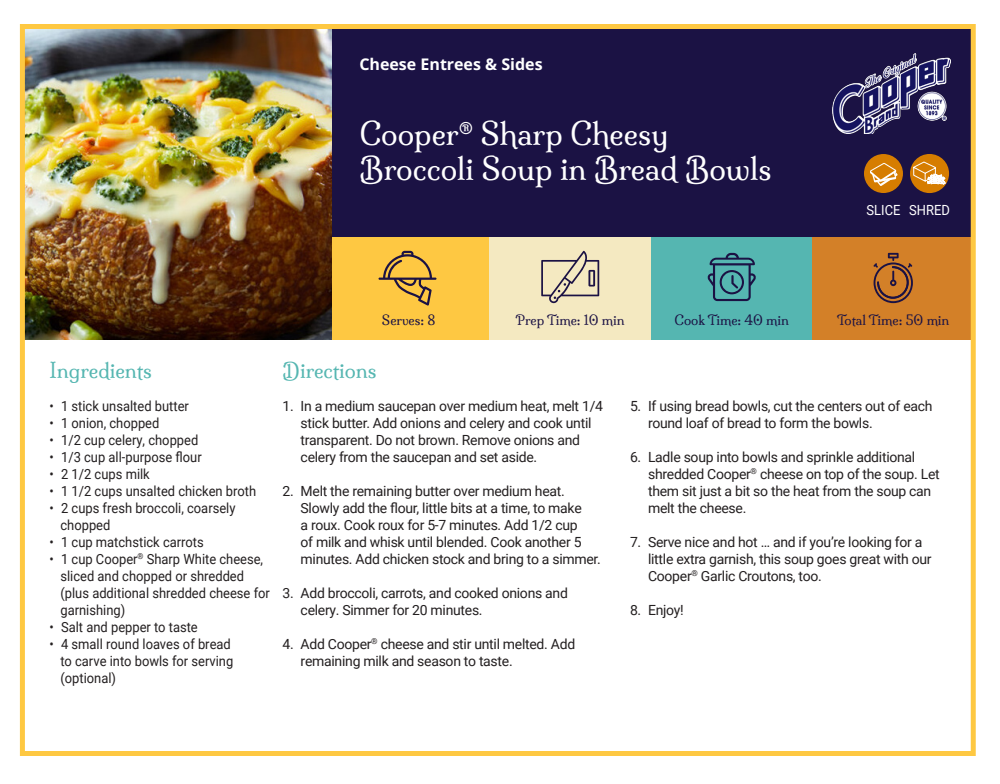
<style>
.page{position:relative;width:1000px;height:784px;background:#fff}
.page>*{position:absolute;margin:0;border:0;box-sizing:border-box;transform-origin:0 0}
.t1{font:30px/35px "Milonga";color:#fff}
.t2{font:20px "Milonga";color:#55b6b1}
.t3{font:700 16px "Open Sans";color:#fff}
.t4{font:14px/17px "Roboto";letter-spacing:-.02em;color:#231f20}
.t5{font:14px/17px "Roboto";color:#231f20;scale:.92 1}
.t6{font:14px "Roboto";color:#fff;scale:.92 1}
.t7{font:13px "Milonga";color:#1b1244}
</style>
<div class="page">
<div style="left:329px;top:26px;width:645px;height:233px;background:#1b1244"></div>
<div style="left:328px;top:237px;width:162px;height:102px;background:#fec842"></div>
<div style="left:490px;top:237px;width:161px;height:102px;background:#f4e9c1"></div>
<div style="left:651px;top:237px;width:162px;height:102px;background:#55b6b1"></div>
<div style="left:813px;top:237px;width:161px;height:102px;background:#d38028"></div>
<svg style="left:379px;top:251px;width:58px;height:55px"></svg>
<svg style="left:541px;top:251px;width:58px;height:52px"></svg>
<svg style="left:707px;top:253px;width:49px;height:48px"></svg>
<svg style="left:873px;top:253px;width:40px;height:50px"></svg>
<img style="left:26px;top:30px;width:306px;height:310px">
<div style="left:20px;top:24px;width:956px;height:732px;border:5px solid #fec842"></div>
<img style="left:833px;top:53px;width:117px;height:81px">
<div style="left:864px;top:154px;width:39px;height:39px;background:#d67d00;border-radius:50%"></div>
<svg style="left:870px;top:163px;width:28px;height:23px"></svg>
<div style="left:910px;top:154px;width:39px;height:39px;background:#d67d00;border-radius:50%"></div>
<svg style="left:913px;top:161px;width:33px;height:24px"></svg>
<p class="t3" style="left:359px;top:55px;width:185px">Cheese Entrees &amp; Sides</p>
<h1 class="t1" style="left:359px;top:117px;width:414px">Cooper<sup>®</sup> Sharp Cheesy<br>Broccoli Soup in Bread Bowls</h1>
<p class="t6" style="left:867px;top:203px;width:92px">SLICE SHRED</p>
<p class="t7" style="left:382px;top:312px;width:55px">Serves: 8</p>
<p class="t7" style="left:516px;top:312px;width:110px">Prep Time: 10 min</p>
<p class="t7" style="left:675px;top:312px;width:116px">Cook Time: 40 min</p>
<p class="t7" style="left:837px;top:312px;width:114px">Total Time: 50 min</p>
<h2 class="t2" style="left:50px;top:358px;width:104px">Ingredients</h2>
<h2 class="t2" style="left:283px;top:358px;width:96px">Directions</h2>
<p class="t5" style="left:50px;top:397px;width:153px">• 1 stick unsalted butter</p>
<p class="t5" style="left:50px;top:414px;width:121px">• 1 onion, chopped</p>
<p class="t5" style="left:50px;top:431px;width:163px">• 1/2 cup celery, chopped</p>
<p class="t5" style="left:50px;top:448px;width:167px">• 1/3 cup all-purpose flour</p>
<p class="t5" style="left:50px;top:465px;width:111px">• 2 1/2 cups milk</p>
<p class="t5" style="left:50px;top:482px;width:226px">• 1 1/2 cups unsalted chicken broth</p>
<p class="t5" style="left:60px;top:499px;width:192px;text-indent:-11px">• 2 cups fresh broccoli, coarsely chopped</p>
<p class="t5" style="left:49px;top:533px;width:169px">• 1 cup matchstick carrots</p>
<p class="t5" style="left:61px;top:550px;width:229px;text-indent:-11px">• 1 cup Cooper<sup>®</sup> Sharp White cheese, sliced and chopped or shredded (plus additional shredded cheese for garnishing)</p>
<p class="t5" style="left:50px;top:618px;width:163px">• Salt and pepper to taste</p>
<p class="t5" style="left:61px;top:635px;width:189px;text-indent:-11px">• 4 small round loaves of bread to carve into bowls for serving (optional)</p>
<p class="t4" style="left:301px;top:398px;width:304px;text-indent:-18px">1. In a medium saucepan over medium heat, melt 1/4 stick butter. Add onions and celery and cook until transparent. Do not brown. Remove onions and celery from the saucepan and set aside.</p>
<p class="t4" style="left:301px;top:483px;width:302px;text-indent:-18px">2. Melt the remaining butter over medium heat.<br>Slowly add the flour, little bits at a time, to make<br>a roux. Cook roux for 5-7 minutes. Add 1/2 cup<br>of milk and whisk until blended. Cook another 5 minutes. Add chicken stock and bring to a simmer.</p>
<p class="t4" style="left:301px;top:585px;width:269px;text-indent:-18px">3. Add broccoli, carrots, and cooked onions and celery. Simmer for 20 minutes.</p>
<p class="t4" style="left:301px;top:636px;width:276px;text-indent:-18px">4. Add Cooper<sup>®</sup> cheese and stir until melted. Add remaining milk and season to taste.</p>
<p class="t4" style="left:648px;top:398px;width:286px;text-indent:-18px">5. If using bread bowls, cut the centers out of each round loaf of bread to form the bowls.</p>
<p class="t4" style="left:648px;top:449px;width:293px;text-indent:-18px">6. Ladle soup into bowls and sprinkle additional shredded Cooper<sup>®</sup> cheese on top of the soup. Let them sit just a bit so the heat from the soup can melt the cheese.</p>
<p class="t4" style="left:648px;top:534px;width:285px;text-indent:-18px">7. Serve nice and hot … and if you’re looking for a little extra garnish, this soup goes great with our<br>Cooper<sup>®</sup> Garlic Croutons, too.</p>
<p class="t4" style="left:630px;top:602px;width:55px">8. Enjoy!</p>
</div>
